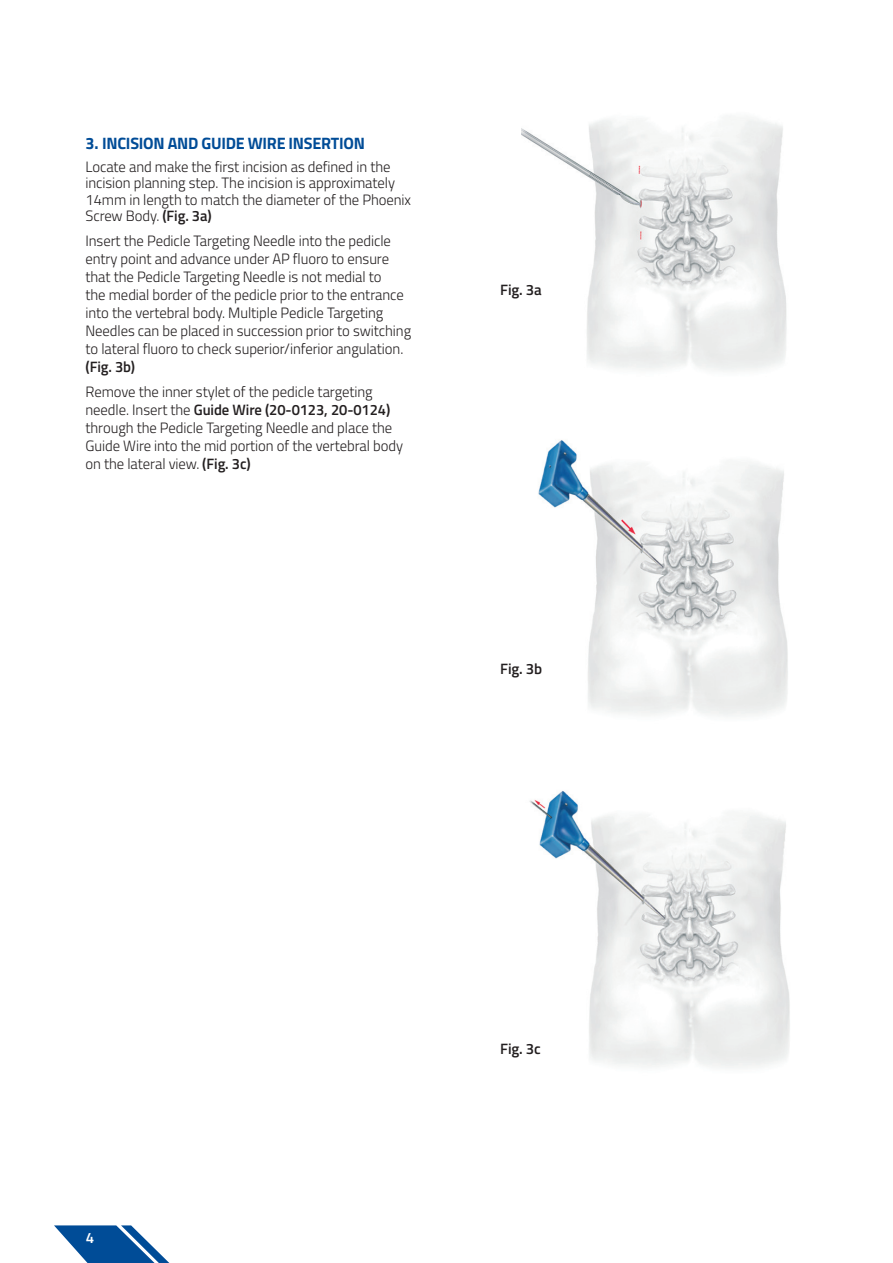
<style>
.page{position:relative;width:893px;height:1263px;background:#fff}
.page>*{position:absolute;margin:0;border:0;box-sizing:border-box;transform-origin:0 0}
.t1{font:700 16.5px "Titillium";letter-spacing:-.015em;color:#004c97}
.t2{font:300 15px/18px "Titillium";letter-spacing:-.005em;color:#231f20}
.t3{font:600 15px "Titillium";letter-spacing:-.01em;color:#231f20}
.t4{font:600 15px "Titillium";color:#fff}
.s1{font-weight:600}
</style>
<div class="page">
<svg style="left:54px;top:1225px;width:116px;height:38px"></svg>
<img style="left:522px;top:119px;width:265px;height:252px">
<img style="left:529px;top:790px;width:261px;height:278px">
<img style="left:538px;top:440px;width:250px;height:276px">
<p class="t1" style="left:86px;top:130px;width:281px">3. INCISION AND GUIDE WIRE INSERTION</p>
<p class="t2" style="left:86px;top:158px;width:327px;line-height:16.5px">Locate and make the first incision as defined in the incision planning step. The incision is approximately 14mm in length to match the diameter of the Phoenix Screw Body. <span class="s1">(Fig. 3a)</span></p>
<p class="t2" style="left:86px;top:231px;width:327px">Insert the Pedicle Targeting Needle into the pedicle entry point and advance under AP fluoro to ensure that the Pedicle Targeting Needle is not medial to<br>the medial border of the pedicle prior to the entrance into the vertebral body. Multiple Pedicle Targeting Needles can be placed in succession prior to switching to lateral fluoro to check superior/inferior angulation.</p>
<p class="t3" style="left:86px;top:356px;width:51px">(Fig. 3b)</p>
<p class="t2" style="left:86px;top:382px;width:319px">Remove the inner stylet of the pedicle targeting needle. Insert the <span class="s1">Guide Wire (20-0123, 20-0124) </span>through the Pedicle Targeting Needle and place the Guide Wire into the mid portion of the vertebral body on the lateral view. <span class="s1">(Fig. 3c)</span></p>
<p class="t3" style="left:500px;top:278px;width:43px">Fig. 3a</p>
<p class="t3" style="left:500px;top:657px;width:43px">Fig. 3b</p>
<p class="t4" style="left:86px;top:1227px;width:10px">4</p>
<p class="t3" style="left:500px;top:1038px;width:42px">Fig. 3c</p>
</div>
